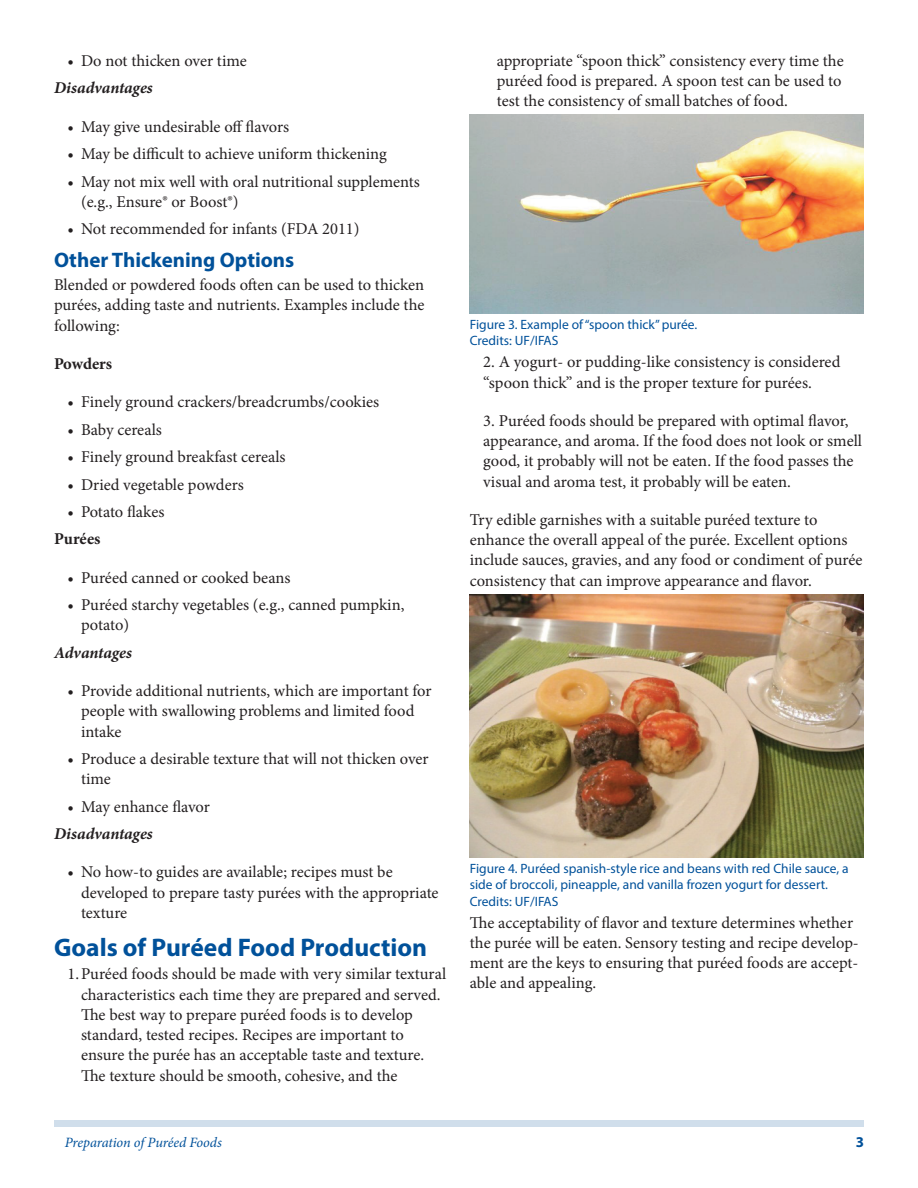
<style>
.page{position:relative;width:918px;height:1188px;background:#fff}
.page>*{position:absolute;margin:0;border:0;box-sizing:border-box;transform-origin:0 0}
.SectionHeading0{font:700 25.5px "Myriad Pro";color:#01519a}
.SectionHeading1{font:700 21px "Myriad Pro";color:#01519a}
.Paragraph{font:16.5px/20.2px "Minion Pro";color:#231f20}
.Paragraph-2{font:italic 700 16.5px "Minion Pro";letter-spacing:-.005em;color:#231f20}
.Paragraph-3{font:700 16.5px "Minion Pro";color:#231f20}
.t1{font:700 15px "Myriad Pro";color:#01519a}
.RunningTitleItalics{font:italic 14.25px "Minion Pro";letter-spacing:-.01em;color:#01519a}
.FigureCaption{font:13.5px/16.5px "Myriad Pro";color:#01519a}
</style>
<div class="page">
<div style="left:54px;top:1120px;width:810px;height:7px;background:#d0deeb"></div>
<img style="left:470px;top:115px;width:394px;height:198px">
<img style="left:470px;top:594px;width:394px;height:263px">
<p class="Paragraph" style="left:68px;top:51px;width:181px">• Do not thicken over time</p>
<p class="Paragraph-2" style="left:54px;top:76px;width:100px">Disadvantages</p>
<p class="Paragraph" style="left:68px;top:116px;width:223px">• May give undesirable off flavors</p>
<p class="Paragraph" style="left:68px;top:144px;width:321px">• May be difficult to achieve uniform thickening</p>
<p class="Paragraph" style="left:81px;top:171px;width:341px;text-indent:-14px">• May not mix well with oral nutritional supplements (e.g., Ensure® or Boost®)</p>
<p class="Paragraph" style="left:68px;top:219px;width:294px">• Not recommended for infants (FDA 2011)</p>
<p class="SectionHeading1" style="left:54px;top:246px;width:242px">Other Thickening Options</p>
<p class="Paragraph" style="left:54px;top:275px;width:372px;text-align:justify">Blended or powdered foods often can be used to thicken purées, adding taste and nutrients. Examples include the following:</p>
<p class="Paragraph-3" style="left:54px;top:352px;width:60px">Powders</p>
<p class="Paragraph" style="left:68px;top:392px;width:313px">• Finely ground crackers/breadcrumbs/cookies</p>
<p class="Paragraph" style="left:68px;top:419px;width:96px">• Baby cereals</p>
<p class="Paragraph" style="left:68px;top:447px;width:220px">• Finely ground breakfast cereals</p>
<p class="Paragraph" style="left:68px;top:474px;width:178px">• Dried vegetable powders</p>
<p class="Paragraph" style="left:68px;top:502px;width:98px">• Potato flakes</p>
<p class="Paragraph-3" style="left:54px;top:528px;width:48px">Purées</p>
<p class="Paragraph" style="left:68px;top:567px;width:224px">• Puréed canned or cooked beans</p>
<p class="Paragraph" style="left:81px;top:595px;width:325px;text-indent:-14px">• Puréed starchy vegetables (e.g., canned pumpkin, potato)</p>
<p class="Paragraph-2" style="left:54px;top:641px;width:79px">Advantages</p>
<p class="Paragraph" style="left:81px;top:681px;width:352px;text-indent:-14px">• Provide additional nutrients, which are important for people with swallowing problems and limited food intake</p>
<p class="Paragraph" style="left:81px;top:749px;width:349px;text-indent:-14px">• Produce a desirable texture that will not thicken over time</p>
<p class="Paragraph" style="left:68px;top:796px;width:144px">• May enhance flavor</p>
<p class="Paragraph-2" style="left:54px;top:822px;width:100px">Disadvantages</p>
<p class="Paragraph" style="left:81px;top:862px;width:359px;text-indent:-14px">• No how-to guides are available; recipes must be developed to prepare tasty purées with the appropriate texture</p>
<p class="SectionHeading0" style="left:54px;top:931px;width:375px">Goals of Puréed Food Production</p>
<p class="Paragraph" style="left:81px;top:964px;width:367px;text-indent:-14px">1.Puréed foods should be made with very similar textural characteristics each time they are prepared and served.<br>The best way to prepare puréed foods is to develop standard, tested recipes. Recipes are important to ensure the purée has an acceptable taste and texture.<br>The texture should be smooth, cohesive, and the</p>
<p class="Paragraph" style="left:497px;top:51px;width:348px">appropriate “spoon thick” consistency every time the puréed food is prepared. A spoon test can be used to test the consistency of small batches of food.</p>
<p class="FigureCaption" style="left:470px;top:316px;width:229px">Figure 3. Example of “spoon thick” purée.</p>
<p class="FigureCaption" style="left:470px;top:332px;width:90px">Credits: UF/IFAS</p>
<p class="Paragraph" style="left:483px;top:352px;width:359px">2. A yogurt- or pudding-like consistency is considered “spoon thick” and is the proper texture for purées.</p>
<p class="Paragraph" style="left:483px;top:411px;width:380px">3. Puréed foods should be prepared with optimal flavor, appearance, and aroma. If the food does not look or smell good, it probably will not be eaten. If the food passes the visual and aroma test, it probably will be eaten.</p>
<p class="Paragraph" style="left:470px;top:510px;width:394px">Try edible garnishes with a suitable puréed texture to enhance the overall appeal of the purée. Excellent options include sauces, gravies, and any food or condiment of purée consistency that can improve appearance and flavor.</p>
<p class="FigureCaption" style="left:470px;top:860px;width:380px">Figure 4. Puréed spanish-style rice and beans with red Chile sauce, a side of broccoli, pineapple, and vanilla frozen yogurt for dessert.</p>
<p class="FigureCaption" style="left:470px;top:893px;width:90px">Credits: UF/IFAS</p>
<p class="Paragraph" style="left:470px;top:912px;width:391px">The acceptability of flavor and texture determines whether the purée will be eaten. Sensory testing and recipe develop&shy;ment are the keys to ensuring that puréed foods are accept&shy;able and appealing.</p>
<p class="RunningTitleItalics" style="left:65px;top:1133px;width:159px">Preparation of Puréed Foods</p>
<p class="t1" style="left:856px;top:1133px;width:10px">3</p>
</div>
